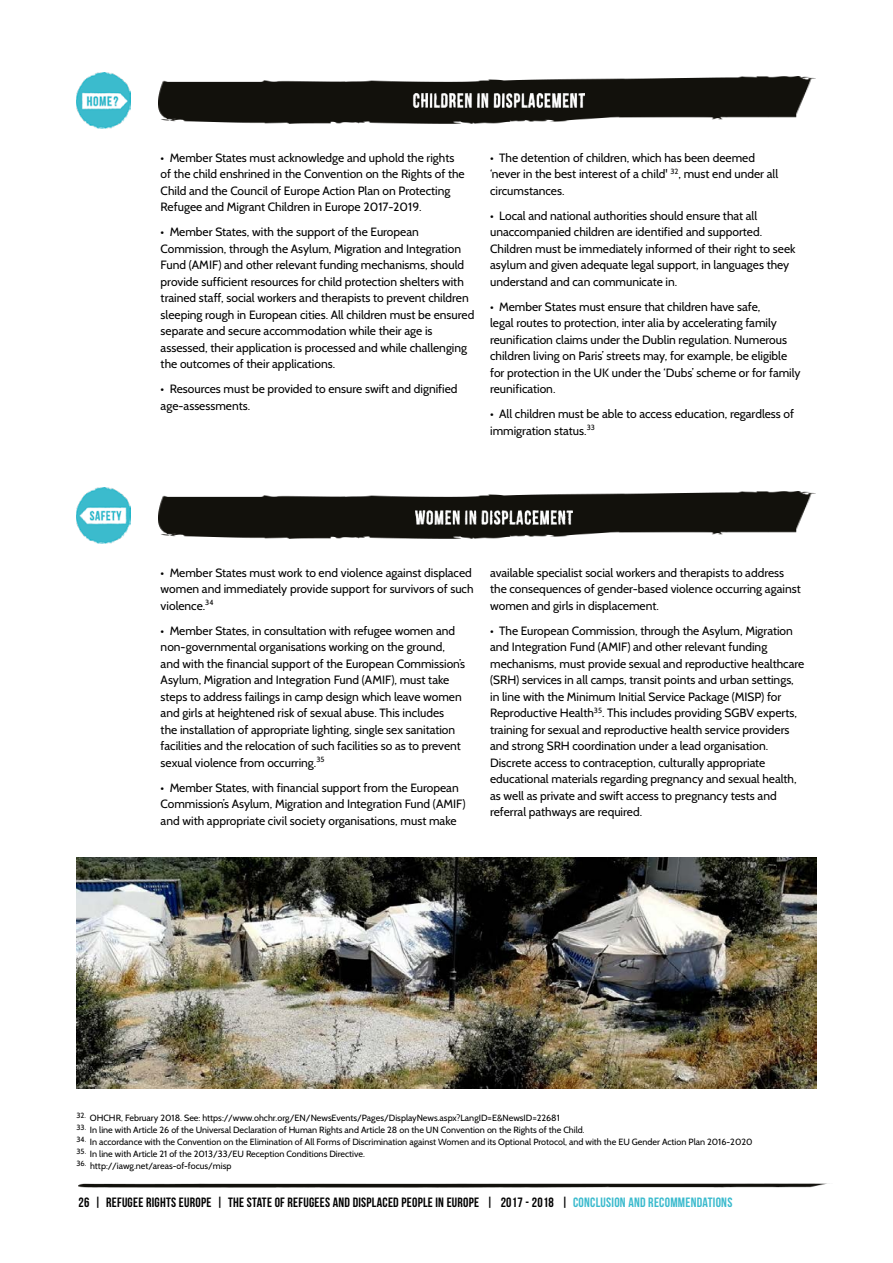
<style>
.page{position:relative;width:893px;height:1263px;background:#fff}
.page>*{position:absolute;margin:0;border:0;box-sizing:border-box;transform-origin:0 0}
.t1{font:13.5px "Bebas Neue";letter-spacing:.02em;color:#000}
.t2{font:12px/16.5px "Cabin";color:#000}
.t3{font:9px "Cabin";color:#000}
.s1{color:#3abacd}
</style>
<div class="page">
<img style="left:158px;top:77px;width:658px;height:47px">
<img style="left:158px;top:492px;width:658px;height:46px">
<img style="left:78px;top:1184px;width:747px;height:3px">
<img style="left:77px;top:72px;width:54px;height:56px">
<img style="left:77px;top:487px;width:54px;height:56px">
<img style="left:413px;top:93px;width:171px;height:14px">
<img style="left:415px;top:510px;width:157px;height:14px">
<img style="left:77px;top:857px;width:740px;height:231px">
<p class="t2" style="left:161px;top:149px;width:306px">• Member States must acknowledge and uphold the rights of the child enshrined in the Convention on the Rights of the Child and the Council of Europe Action Plan on Protecting Refugee and Migrant Children in Europe 2017-2019.</p>
<p class="t2" style="left:161px;top:224px;width:315px">• Member States, with the support of the European Commission, through the Asylum, Migration and Integration Fund (AMIF) and other relevant funding mechanisms, should provide sufficient resources for child protection shelters with trained staff, social workers and therapists to prevent children sleeping rough in European cities. All children must be ensured separate and secure accommodation while their age is assessed, their application is processed and while challenging the outcomes of their applications.</p>
<p class="t2" style="left:161px;top:381px;width:298px">• Resources must be provided to ensure swift and dignified age-assessments.</p>
<p class="t2" style="left:490px;top:149px;width:290px">• The detention of children, which has been deemed ‘never in the best interest of a child' <sup>32</sup>, must end under all circumstances.</p>
<p class="t2" style="left:490px;top:207px;width:307px">• Local and national authorities should ensure that all unaccompanied children are identified and supported.<br>Children must be immediately informed of their right to seek asylum and given adequate legal support, in languages they understand and can communicate in.</p>
<p class="t2" style="left:490px;top:298px;width:312px">• Member States must ensure that children have safe,<br>legal routes to protection, inter alia by accelerating family reunification claims under the Dublin regulation. Numerous children living on Paris’ streets may, for example, be eligible for protection in the UK under the ‘Dubs’ scheme or for family reunification.</p>
<p class="t2" style="left:490px;top:406px;width:305px">• All children must be able to access education, regardless of immigration status.<sup>33</sup></p>
<p class="t2" style="left:161px;top:564px;width:314px">• Member States must work to end violence against displaced women and immediately provide support for survivors of such violence.<sup>34</sup></p>
<p class="t2" style="left:161px;top:622px;width:306px">• Member States, in consultation with refugee women and non-governmental organisations working on the ground, and with the financial support of the European Commission’s Asylum, Migration and Integration Fund (AMIF), must take steps to address failings in camp design which leave women and girls at heightened risk of sexual abuse. This includes<br>the installation of appropriate lighting, single sex sanitation facilities and the relocation of such facilities so as to prevent sexual violence from occurring.<sup>35</sup></p>
<p class="t2" style="left:161px;top:779px;width:306px">• Member States, with financial support from the European<br>Commission’s Asylum, Migration and Integration Fund (AMIF) and with appropriate civil society organisations, must make</p>
<p class="t2" style="left:490px;top:564px;width:312px">available specialist social workers and therapists to address the consequences of gender-based violence occurring against women and girls in displacement.</p>
<p class="t2" style="left:490px;top:622px;width:316px">• The European Commission, through the Asylum, Migration and Integration Fund (AMIF) and other relevant funding mechanisms, must provide sexual and reproductive healthcare (SRH) services in all camps, transit points and urban settings, in line with the Minimum Initial Service Package (MISP) for Reproductive Health<sup>35</sup>. This includes providing SGBV experts, training for sexual and reproductive health service providers and strong SRH coordination under a lead organisation.<br>Discrete access to contraception, culturally appropriate educational materials regarding pregnancy and sexual health, as well as private and swift access to pregnancy tests and referral pathways are required.</p>
<p class="t3" style="left:77px;top:1113px;width:485px"><sup>32.</sup> OHCHR, February 2018. See: https://www.ohchr.org/EN/NewsEvents/Pages/DisplayNews.aspx?LangID=E&amp;NewsID=22681</p>
<p class="t3" style="left:77px;top:1125px;width:510px"><sup>33.</sup> In line with Article 26 of the Universal Declaration of Human Rights and Article 28 on the UN Convention on the Rights of the Child.</p>
<p class="t3" style="left:77px;top:1137px;width:677px"><sup>34.</sup> In accordance with the Convention on the Elimination of All Forms of Discrimination against Women and its Optional Protocol, and with the EU Gender Action Plan 2016-2020</p>
<p class="t3" style="left:77px;top:1149px;width:290px"><sup>35.</sup> In line with Article 21 of the 2013/33/EU Reception Conditions Directive.</p>
<p class="t3" style="left:77px;top:1161px;width:156px"><sup>36.</sup> http://iawg.net/areas-of-focus/misp</p>
<p class="t1" style="left:78px;top:1195px;width:655px">26 | REFUGEE RIGHTS EUROPE | THE STATE OF REFUGEES AND DISPLACED PEOPLE IN EUROPE | 2017 - 2018 | <span class="s1">CONCLUSION AND RECOMMENDATIONS</span></p>
</div>
